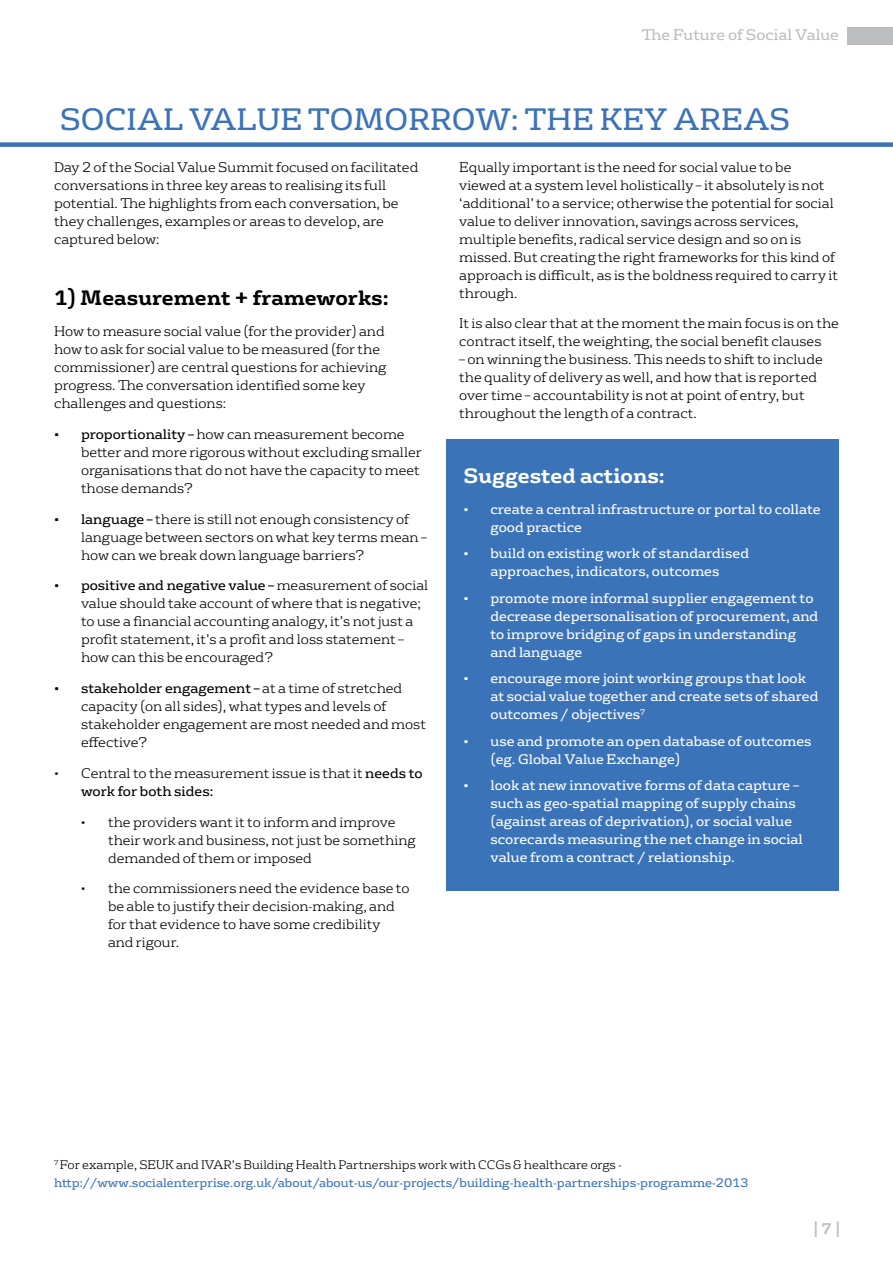
<style>
.page{position:relative;width:893px;height:1263px;background:#fff}
.page>*{position:absolute;margin:0;border:0;box-sizing:border-box;transform-origin:0 0}
.t1{font:30px "FS Rufus";color:#3b73b9}
.t2{font:700 20.25px "FS Rufus";color:#000}
.t3{font:700 20.25px "FS Rufus";color:#fff}
.t4{font:15px "FS Rufus";color:#bcbec0}
.t5{font:700 15px "FS Rufus";color:#bcbec0}
.t6{font:300 13.5px/18px "FS Rufus";color:#000}
.t7{font:13.5px/18px "FS Rufus";color:#fff}
.t8{font:12px/18px "FS Rufus";color:#3b73b9}
.s1{font-weight:400}
.s2{font-weight:300;color:#000}
</style>
<div class="page">
<div style="left:848px;top:27px;width:45px;height:17px;background:#bcbec0"></div>
<div style="left:0;top:142px;width:893px;height:5px;background:#3b73b9"></div>
<div style="left:446px;top:439px;width:393px;height:452px;background:#3b73b9"></div>
<p class="t4" style="left:642px;top:23px;width:199px">The Future of Social Value</p>
<h1 class="t1" style="left:60px;top:94px;width:732px">SOCIAL VALUE TOMORROW: THE KEY AREAS</h1>
<p class="t6" style="left:54px;top:157px;width:366px">Day 2 of the Social Value Summit focused on facilitated conversations in three key areas to realising its full potential. The highlights from each conversation, be they challenges, examples or areas to develop, are captured below:</p>
<h2 class="t2" style="left:54px;top:280px;width:336px">1) Measurement + frameworks:</h2>
<p class="t6" style="left:54px;top:321px;width:334px">How to measure social value (for the provider) and how to ask for social value to be measured (for the commissioner) are central questions for achieving progress. The conversation identified some key challenges and questions:</p>
<p class="t6" style="left:81px;top:424px;width:342px;text-indent:-27px"><span class="s1">• proportionality –</span> how can measurement become better and more rigorous without excluding smaller organisations that do not have the capacity to meet those demands?</p>
<p class="t6" style="left:81px;top:509px;width:347px;text-indent:-27px"><span class="s1">• language –</span> there is still not enough consistency of language between sectors on what key terms mean – how can we break down language barriers?</p>
<p class="t6" style="left:81px;top:575px;width:349px;text-indent:-27px"><span class="s1">• positive and negative value –</span> measurement of social value should take account of where that is negative; to use a financial accounting analogy, it’s not just a profit statement, it’s a profit and loss statement – how can this be encouraged?</p>
<p class="t6" style="left:81px;top:678px;width:347px;text-indent:-27px"><span class="s1">• stakeholder engagement –</span> at a time of stretched capacity (on all sides), what types and levels of stakeholder engagement are most needed and most effective?</p>
<p class="t6" style="left:81px;top:763px;width:343px;text-indent:-27px">• Central to the measurement issue is that it <span class="s1">needs to work for both sides:</span></p>
<p class="t6" style="left:108px;top:811px;width:309px;text-indent:-27px">• the providers want it to inform and improve their work and business, not just be something demanded of them or imposed</p>
<p class="t6" style="left:108px;top:878px;width:303px;text-indent:-27px">• the commissioners need the evidence base to be able to justify their decision-making, and for that evidence to have some credibility<br>and rigour.</p>
<p class="t6" style="left:459px;top:157px;width:380px">Equally important is the need for social value to be viewed at a system level holistically – it absolutely is not ‘additional’ to a service; otherwise the potential for social value to deliver innovation, savings across services, multiple benefits, radical service design and so on is missed. But creating the right frameworks for this kind of approach is difficult, as is the boldness required to carry it through.</p>
<p class="t6" style="left:459px;top:313px;width:381px">It is also clear that at the moment the main focus is on the contract itself, the weighting, the social benefit clauses</p>
<p class="t6" style="left:459px;top:349px;width:365px">– on winning the business. This needs to shift to include the quality of delivery as well, and how that is reported over time – accountability is not at point of entry, but throughout the length of a contract.</p>
<h2 class="t3" style="left:463px;top:458px;width:203px">Suggested actions:</h2>
<p class="t7" style="left:490px;top:499px;width:332px;text-indent:-27px">• create a central infrastructure or portal to collate good practice</p>
<p class="t7" style="left:463px;top:544px;width:287px;text-align:center">• build on existing work of standardised approaches, indicators, outcomes</p>
<p class="t7" style="left:490px;top:588px;width:329px;text-indent:-27px">• promote more informal supplier engagement to decrease depersonalisation of procurement, and to improve bridging of gaps in understanding and language</p>
<p class="t7" style="left:490px;top:669px;width:329px;text-indent:-27px">• encourage more joint working groups that look at social value together and create sets of shared outcomes / objectives<sup>7</sup></p>
<p class="t7" style="left:490px;top:731px;width:323px;text-indent:-27px">• use and promote an open database of outcomes (eg. Global Value Exchange)</p>
<p class="t7" style="left:490px;top:776px;width:314px;text-indent:-27px">• look at new innovative forms of data capture – such as geo-spatial mapping of supply chains (against areas of deprivation), or social value scorecards measuring the net change in social value from a contract / relationship.</p>
<p class="t8" style="left:54px;top:1154px;width:696px"><sup>7</sup> <span class="s2">For example, SEUK and IVAR’s Building Health Partnerships work with CCGs &amp; healthcare orgs - </span>http://www.socialenterprise.org.uk/about/about-us/our-projects/building-health-partnerships-programme-2013</p>
<p class="t5" style="left:813px;top:1215px;width:30px">| 7 |</p>
</div>
